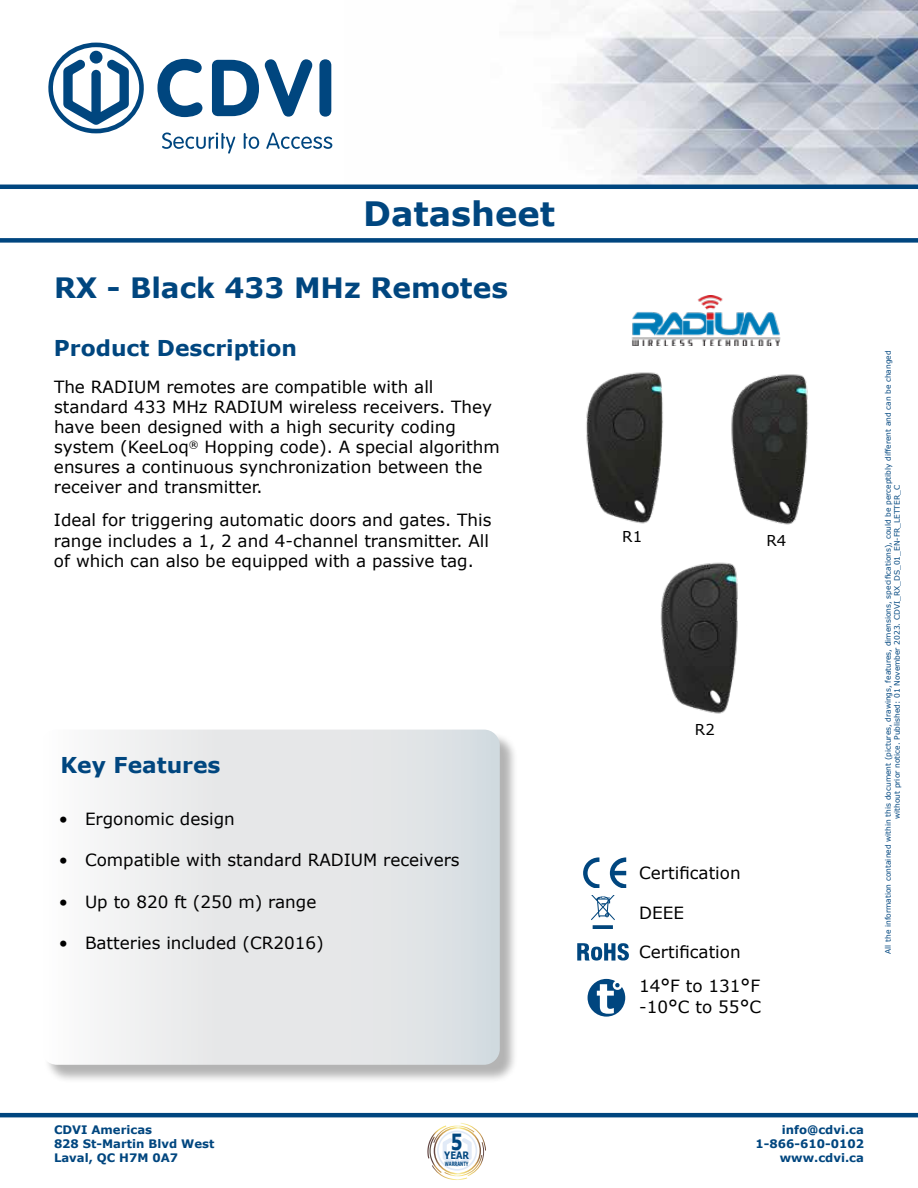
<style>
.page{position:relative;width:918px;height:1188px;background:#fff}
.page>*{position:absolute;margin:0;border:0;box-sizing:border-box;transform-origin:0 0}
.t1{font:700 33.6px "Verdana";color:#00467f}
.t2{font:700 28.05px "Verdana";color:#00467f}
.t3{font:700 21.9px "Verdana";color:#00467f}
.t4{font:16.8px/20.1px "Verdana";color:#000}
.t5{font:15px "Verdana";color:#000}
.t6{font:700 11.7px/14.1px "Verdana";color:#00467f;text-align:right}
.t7{font:700 10.2px "Verdana";color:#00467f;scale:.82 1}
.t8{font:7.5px/9px "Verdana";color:#00467f;text-align:center}
.t9{font:700 5.85px "Verdana";color:#00467f;scale:.62 1}
.s1{font-size:18px}
</style>
<div class="page">
<hr style="left:0;top:1113px;width:918px;height:4px;background:#00467f">
<img style="left:345px;top:0;width:573px;height:185px">
<hr style="left:0;top:185px;width:918px;height:4px;background:#00467f">
<div style="left:0;top:238px;width:918px;height:5px;background:#00467f"></div>
<div style="left:43px;top:732px;width:475px;height:351px;background:#000;opacity:.3"></div>
<svg style="left:43px;top:730px;width:457px;height:335px"></svg>
<img style="left:631px;top:295px;width:150px;height:50px">
<img style="left:586px;top:372px;width:77px;height:152px">
<img style="left:660px;top:562px;width:78px;height:152px">
<img style="left:731px;top:374px;width:77px;height:151px">
<svg style="left:48px;top:43px;width:96px;height:90px"></svg>
<svg style="left:162px;top:133px;width:73px;height:21px"></svg>
<svg style="left:244px;top:133px;width:15px;height:16px"></svg>
<svg style="left:266px;top:133px;width:66px;height:16px"></svg>
<svg style="left:157px;top:59px;width:45px;height:58px"></svg>
<svg style="left:212px;top:60px;width:47px;height:56px"></svg>
<svg style="left:265px;top:59px;width:47px;height:58px"></svg>
<div style="left:319px;top:59px;width:12px;height:58px;background:#00467f;border-radius:6px"></div>
<svg style="left:427px;top:1123px;width:59px;height:57px"></svg>
<svg style="left:610px;top:858px;width:16px;height:30px"></svg>
<svg style="left:583px;top:858px;width:16px;height:30px"></svg>
<svg style="left:591px;top:896px;width:24px;height:33px"></svg>
<svg style="left:577px;top:943px;width:52px;height:18px"></svg>
<svg style="left:588px;top:979px;width:37px;height:38px"></svg>
<h1 class="t1" style="left:363px;top:190px;width:193px">Datasheet</h1>
<h2 class="t2" style="left:54px;top:268px;width:456px">RX - Black 433 MHz Remotes</h2>
<h3 class="t3" style="left:54px;top:332px;width:244px">Product Description</h3>
<p class="t4" style="left:54px;top:376px;width:447px">The RADIUM remotes are compatible with all standard 433 MHz RADIUM wireless receivers. They have been designed with a high security coding system (KeeLoq<sup>®</sup> Hopping code). A special algorithm ensures a continuous synchronization between the receiver and transmitter.</p>
<p class="t4" style="left:54px;top:510px;width:439px">Ideal for triggering automatic doors and gates. This range includes a 1, 2 and 4-channel transmitter. All of which can also be equipped with a passive tag.</p>
<h3 class="t3" style="left:60px;top:749px;width:162px">Key Features</h3>
<p class="t4" style="left:59px;top:808px;width:177px">• Ergonomic design</p>
<p class="t4" style="left:59px;top:850px;width:402px">• Compatible with standard RADIUM receivers</p>
<p class="t4" style="left:59px;top:891px;width:259px">• Up to 820 ft (250 m) range</p>
<p class="t4" style="left:59px;top:933px;width:266px">• Batteries included (CR2016)</p>
<p class="t6" style="left:54px;top:1122px;width:162px;text-align:left">CDVI Americas<br>828 St-Martin Blvd West<br>Laval, QC H7M 0A7</p>
<p class="t7" style="left:444px;top:1148px;width:32px">YEAR<sup>5</sup></p>
<p class="t9" style="left:445px;top:1160px;width:40px">WARRANTY</p>
<p class="t5" style="left:622px;top:526px;width:21px">R1</p>
<p class="t5" style="left:766px;top:531px;width:21px">R4</p>
<p class="t5" style="left:695px;top:719px;width:21px">R2</p>
<p class="t4" style="left:639px;top:863px;width:103px">Certification</p>
<p class="t4" style="left:639px;top:902px;width:46px">DEEE</p>
<p class="t4" style="left:639px;top:935px;width:122px;line-height:33.2px">Certification<br>14<span class="s1">°</span>F to 131<span class="s1">°</span>F</p>
<p class="t4" style="left:639px;top:997px;width:123px">-10<span class="s1">°</span>C to 55<span class="s1">°</span>C</p>
<p class="t8" style="left:883px;top:954px;width:605px;rotate:-90deg">All the information contained within this document (pictures, drawings, features, dimensions, specifications), could be perceptibly different and can be changed without prior notice. Published: 01 November 2023. CDVI_RX_DS_01_EN-FR_LETTER_C</p>
<p class="t6" style="left:756px;top:1122px;width:110px">info@cdvi.ca<br>1-866-610-0102 www.cdvi.ca</p>
</div>
